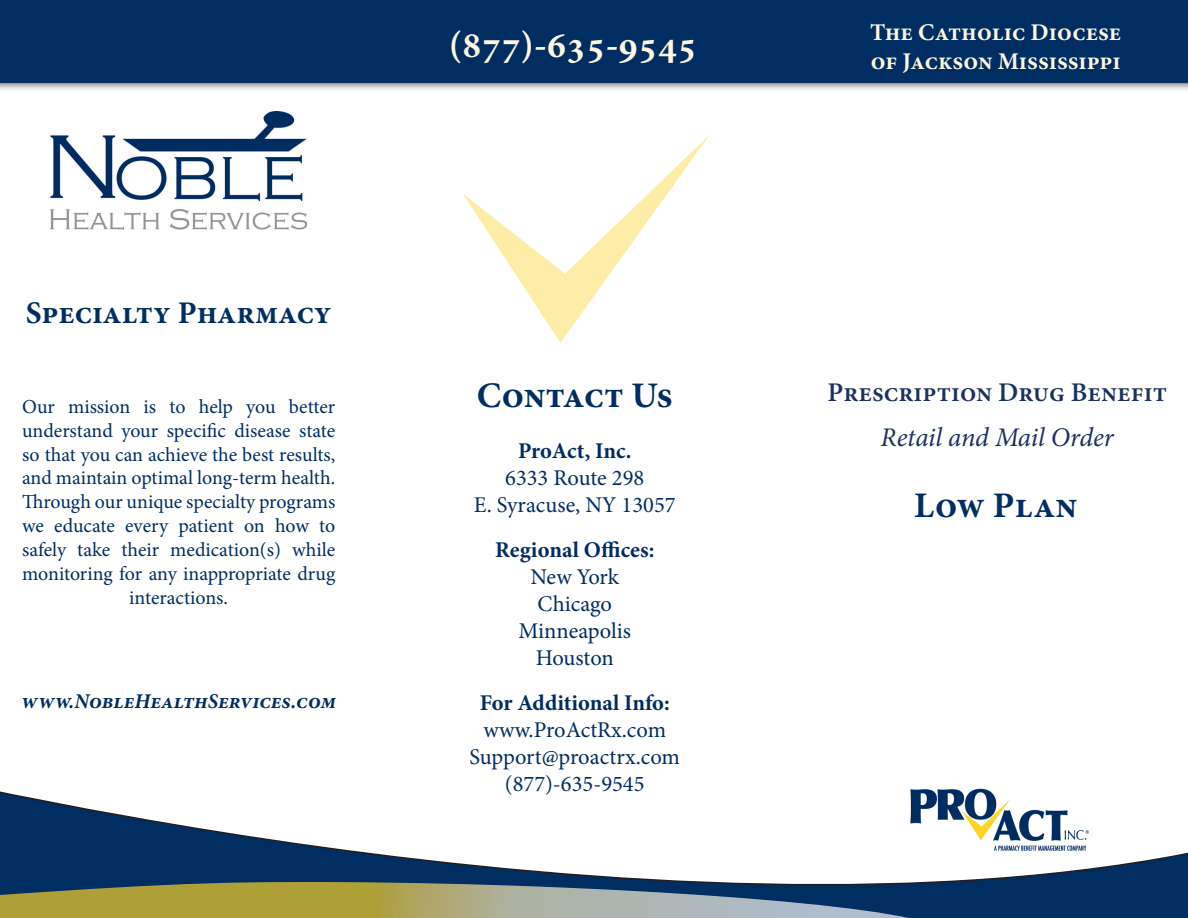
<style>
.page{position:relative;width:1188px;height:918px;background:#fff}
.page>*{position:absolute;margin:0;border:0;box-sizing:border-box;transform-origin:0 0}
.t1{font:700 37.5px "Minion Pro";color:#fef7df}
.t2{font:700 36px "Minion Pro";color:#002d62}
.t3{font:700 31.5px "Minion Pro";color:#002d62}
.t4{font:600 27px "Minion Pro";color:#1c3160}
.t5{font:italic 27px "Minion Pro";letter-spacing:-.005em;color:#1c3160}
.t6{font:700 24px/28.8px "Minion Pro";color:#fef7df}
.t7{font:22.5px "Minion Pro";color:#002d62}
.t8{font:700 22.5px "Minion Pro";letter-spacing:-.015em;color:#002d62}
.t9{font:italic 700 21px "Minion Pro";color:#002d62}
.t10{font:19.8px/23.9px "Minion Pro";color:#002d62;text-align:center}
</style>
<div class="page">
<div style="left:0;top:0;width:1188px;height:92px;background:#231f20;opacity:.75"></div>
<div style="left:0;top:0;width:1188px;height:83px;background:#002d62"></div>
<svg style="left:0;top:788px;width:1188px;height:130px"></svg>
<svg style="left:0;top:880px;width:911px;height:38px;background:#83896a"></svg>
<svg style="left:463px;top:137px;width:245px;height:206px"></svg>
<img style="left:51px;top:111px;width:256px;height:118px">
<p class="t3" style="left:26px;top:291px;width:307px">Specialty Pharmacy</p>
<p class="t10" style="left:22px;top:395px;width:315px">Our mission is to help you better understand your specific disease state so that you can achieve the best results, and maintain optimal long-term health.<br>Through our unique specialty programs we educate every patient on how to safely take their medication(s) while monitoring for any inappropriate drug interactions.</p>
<p class="t9" style="left:21px;top:687px;width:316px">www.NobleHealthServices.com</p>
<p class="t1" style="left:449px;top:18px;width:250px">(877)-635-9545</p>
<p class="t6" style="left:870px;top:18px;width:253px">The Catholic Diocese of Jackson Mississippi</p>
<p class="t2" style="left:477px;top:370px;width:198px">Contact Us</p>
<p class="t8" style="left:518px;top:435px;width:115px">ProAct, Inc.</p>
<p class="t7" style="left:505px;top:463px;width:141px">6333 Route 298</p>
<p class="t7" style="left:474px;top:490px;width:203px">E. Syracuse, NY 13057</p>
<p class="t8" style="left:495px;top:534px;width:161px">Regional Offices:</p>
<p class="t7" style="left:531px;top:562px;width:90px">New York</p>
<p class="t7" style="left:538px;top:589px;width:76px">Chicago</p>
<p class="t7" style="left:518px;top:616px;width:114px">Minneapolis</p>
<p class="t7" style="left:536px;top:643px;width:80px">Houston</p>
<p class="t8" style="left:480px;top:687px;width:192px">For Additional Info:</p>
<p class="t7" style="left:483px;top:715px;width:184px">www.ProActRx.com</p>
<p class="t7" style="left:470px;top:742px;width:212px">Support@proactrx.com</p>
<p class="t7" style="left:505px;top:769px;width:141px">(877)-635-9545</p>
<p class="t4" style="left:827px;top:374px;width:341px">Prescription Drug Benefit</p>
<p class="t5" style="left:881px;top:419px;width:235px">Retail and Mail Order</p>
<p class="t2" style="left:914px;top:481px;width:164px">Low Plan</p>
</div>
